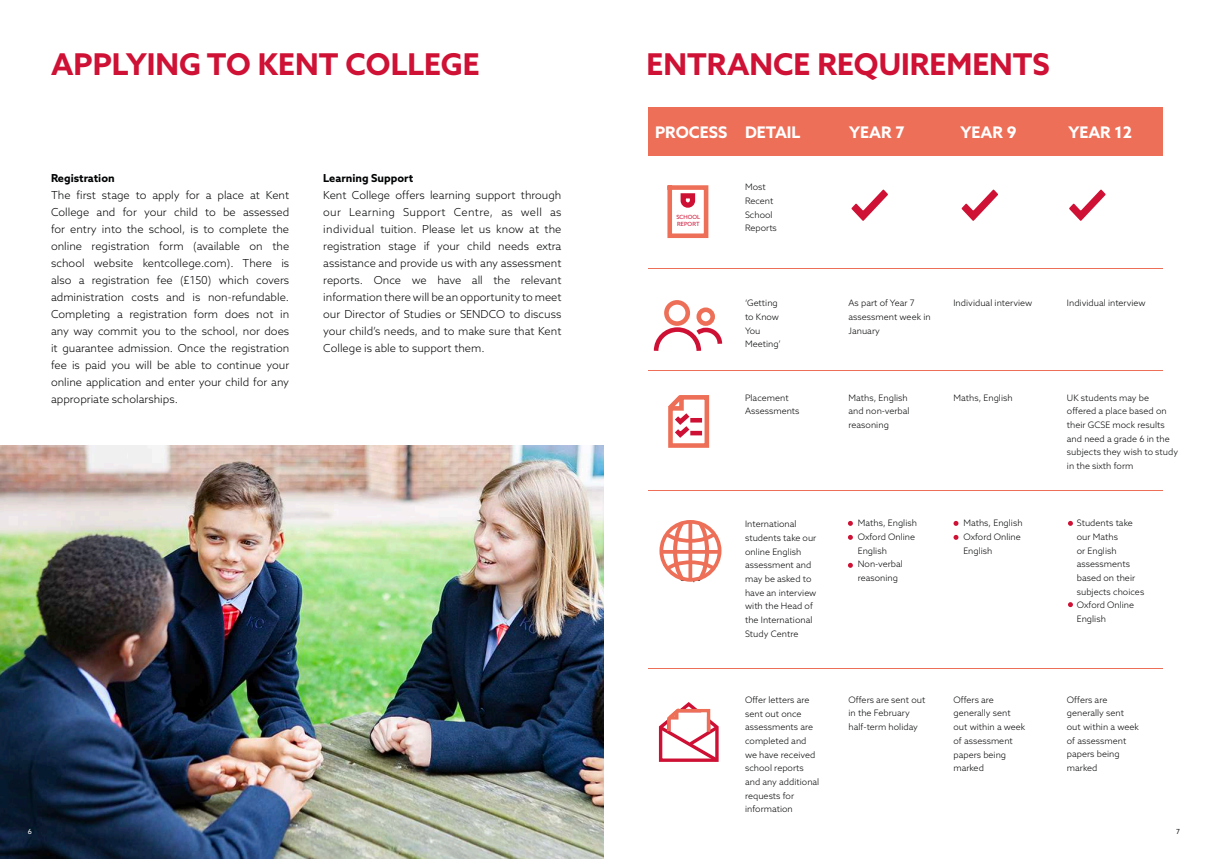
<style>
.page{position:relative;width:1208px;height:859px;background:#fff}
.page>*{position:absolute;margin:0;border:0;box-sizing:border-box;transform-origin:0 0}
.t1{font:700 30px "Azo Sans";color:#ce1134}
.t2{font:700 16px "Azo Sans";color:#fff}
.t3{font:300 11px/17px "Azo Sans";color:#020304;text-align:justify}
.t4{font:700 11px "Azo Sans";color:#020304}
.t5{font:300 8.9px/13.7px "Azo Sans";color:#020304}
.t6{font:7px "Azo Sans";color:#1d1d1b}
.t7{font:7px "Azo Sans";color:#fff}
.t8{font:5.7px/6.9px "Azo Sans";color:#cd1033}
.t9{font:700 5.4px "Azo Sans";color:#010101}
</style>
<div class="page">
<div style="left:648px;top:108px;width:514px;height:48px;background:#ee6f58"></div>
<hr style="left:648px;top:268px;width:514px;height:1px;background:#ee6f58">
<hr style="left:648px;top:370px;width:514px;height:1px;background:#ee6f58">
<hr style="left:648px;top:490px;width:514px;height:1px;background:#ee6f58">
<hr style="left:648px;top:668px;width:514px;height:1px;background:#ee6f58">
<img style="left:0;top:445px;width:604px;height:414px">
<svg style="left:667px;top:185px;width:42px;height:53px"></svg>
<svg style="left:668px;top:395px;width:42px;height:53px"></svg>
<div style="left:664px;top:300px;width:26px;height:26px;border:5px solid #ed6f57;border-radius:50%"></div>
<div style="left:696px;top:307px;width:19px;height:19px;border:5px solid #ed6f57;border-radius:50%"></div>
<svg style="left:653px;top:325px;width:70px;height:26px"></svg>
<svg style="left:661px;top:520px;width:59px;height:62px"></svg>
<svg style="left:661px;top:550px;width:59px;height:4px"></svg>
<svg style="left:688px;top:522px;width:4px;height:59px"></svg>
<svg style="left:658px;top:702px;width:61px;height:60px"></svg>
<svg style="left:848px;top:521px;width:5px;height:5px"></svg>
<svg style="left:953px;top:521px;width:5px;height:5px"></svg>
<svg style="left:1068px;top:521px;width:5px;height:5px"></svg>
<svg style="left:848px;top:535px;width:5px;height:5px"></svg>
<svg style="left:953px;top:535px;width:5px;height:5px"></svg>
<svg style="left:1068px;top:602px;width:5px;height:5px"></svg>
<svg style="left:848px;top:563px;width:5px;height:5px"></svg>
<svg style="left:851px;top:190px;width:37px;height:31px"></svg>
<svg style="left:961px;top:190px;width:37px;height:31px"></svg>
<svg style="left:1069px;top:190px;width:36px;height:31px"></svg>
<h1 class="t1" style="left:51px;top:44px;width:430px">APPLYING TO KENT COLLEGE</h1>
<h1 class="t1" style="left:646px;top:44px;width:405px">ENTRANCE REQUIREMENTS</h1>
<p class="t4" style="left:51px;top:171px;width:65px">Registration</p>
<p class="t3" style="left:51px;top:187px;width:240px">The first stage to apply for a place at Kent College and for your child to be assessed for entry into the school, is to complete the online registration form (available on the school website kentcollege.com). There is also a registration fee (£150) which covers administration costs and is non-refundable.<br>Completing a registration form does not in any way commit you to the school, nor does it guarantee admission. Once the registration fee is paid you will be able to continue your online application and enter your child for any appropriate scholarships.</p>
<p class="t4" style="left:323px;top:171px;width:91px">Learning Support</p>
<p class="t3" style="left:323px;top:187px;width:240px">Kent College offers learning support through our Learning Support Centre, as well as individual tuition. Please let us know at the registration stage if your child needs extra assistance and provide us with any assessment reports. Once we have all the relevant information there will be an opportunity to meet our Director of Studies or SENDCO to discuss your child’s needs, and to make sure that Kent College is able to support them.</p>
<h2 class="t2" style="left:655px;top:122px;width:147px">PROCESS DETAIL</h2>
<h2 class="t2" style="left:849px;top:122px;width:57px">YEAR 7</h2>
<h2 class="t2" style="left:960px;top:122px;width:58px">YEAR 9</h2>
<h2 class="t2" style="left:1068px;top:122px;width:65px">YEAR 12</h2>
<p class="t8" style="left:676px;top:213px;width:25px">SCHOOL<br>REPORT</p>
<p class="t9" style="left:680px;top:575px;width:22px">Group 3</p>
<p class="t5" style="left:745px;top:180px;width:33px">Most<br>Recent<br>School<br>Reports</p>
<p class="t5" style="left:745px;top:296px;width:37px">‘Getting to Know<br>You<br>Meeting’</p>
<p class="t5" style="left:848px;top:296px;width:84px">As part of Year 7 assessment week in<br>January</p>
<p class="t5" style="left:953px;top:296px;width:80px">Individual interview</p>
<p class="t5" style="left:1067px;top:296px;width:80px">Individual interview</p>
<p class="t5" style="left:745px;top:390px;width:56px">Placement<br>Assessments</p>
<p class="t5" style="left:848px;top:390px;width:63px">Maths, English and non-verbal reasoning</p>
<p class="t5" style="left:953px;top:390px;width:61px">Maths, English</p>
<p class="t5" style="left:1067px;top:390px;width:113px">UK students may be offered a place based on their GCSE mock results and need a grade 6 in the subjects they wish to study in the sixth form</p>
<p class="t5" style="left:745px;top:517px;width:73px">International students take our online English assessment and may be asked to have an interview with the Head of the International<br>Study Centre</p>
<p class="t5" style="left:857px;top:516px;width:61px">Maths, English<br>Oxford Online<br>English<br>Non-verbal reasoning</p>
<p class="t5" style="left:963px;top:516px;width:61px">Maths, English<br>Oxford Online<br>English</p>
<p class="t5" style="left:1076px;top:516px;width:69px">Students take our Maths<br>or English assessments based on their subjects choices<br>Oxford Online<br>English</p>
<p class="t7" style="left:28px;top:827px;width:6px">6</p>
<p class="t5" style="left:745px;top:693px;width:76px">Offer letters are sent out once assessments are completed and we have received school reports and any additional requests for information</p>
<p class="t5" style="left:848px;top:693px;width:78px">Offers are sent out in the February half-term holiday</p>
<p class="t5" style="left:953px;top:693px;width:73px">Offers are generally sent out within a week of assessment papers being marked</p>
<p class="t5" style="left:1067px;top:693px;width:73px">Offers are generally sent out within a week of assessment papers being marked</p>
<p class="t6" style="left:1176px;top:827px;width:5px">7</p>
</div>
